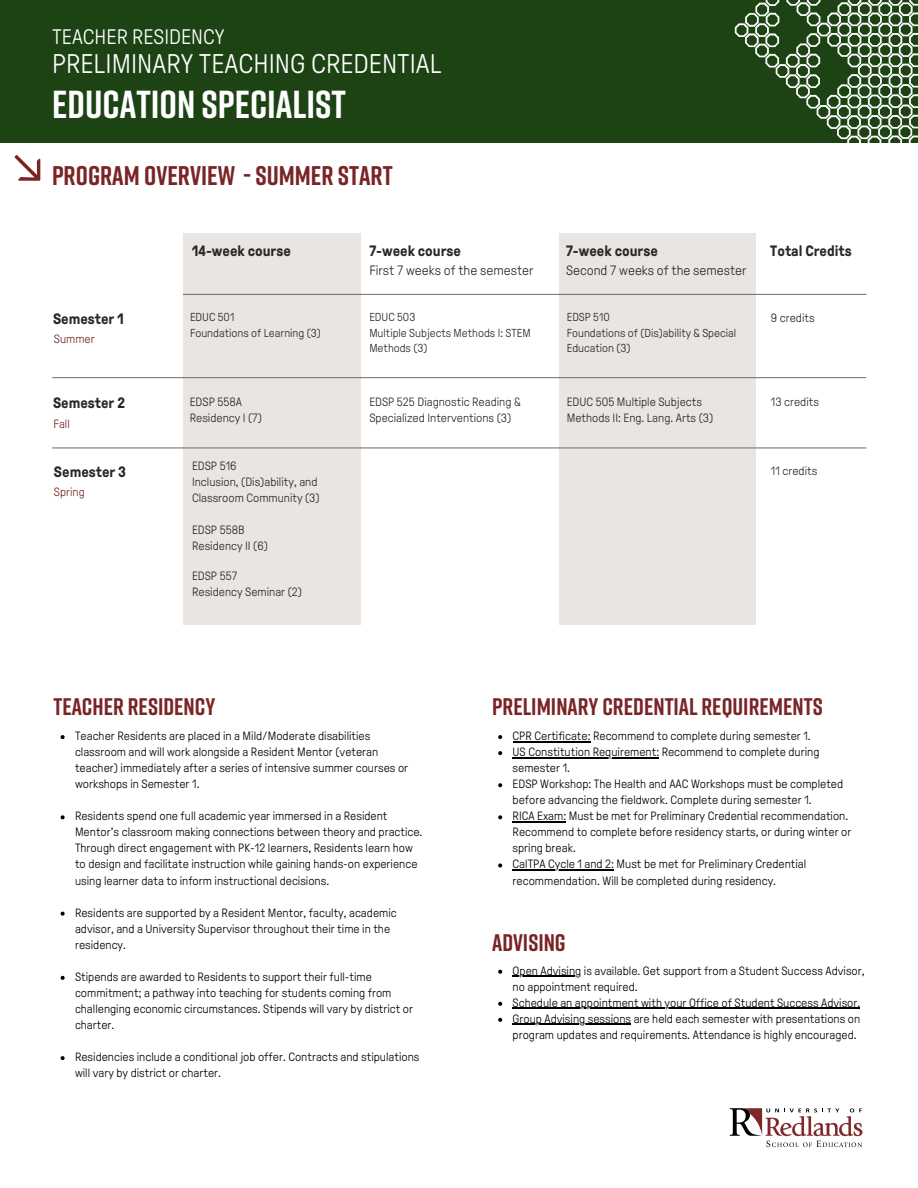
<style>
.page{position:relative;width:918px;height:1188px;background:#fff}
.page>*{position:absolute;margin:0;border:0;box-sizing:border-box;transform-origin:0 0}
.t1{font:700 39px "Rift";color:#fff}
.t2{font:300 27px "GT Pressura";color:#fff}
.t3{font:700 27px "Rift";color:#7a2426}
.t4{font:700 24px "Rift";color:#7a2426}
.t5{font:300 21px "GT Pressura";color:#fff}
.t6{font:700 15px "GT Pressura";color:#282828}
.t7{font:300 13.5px "GT Pressura";color:#282828}
.t8{font:300 12px/16px "GT Pressura";color:#000}
.t9{font:300 12px/16px "GT Pressura";color:#282828}
.t10{font:300 12px "GT Pressura";color:#7a2426}
.t11{font:300 11.55px/15.5px "GT Pressura";color:#282828}
</style>
<div class="page">
<div style="left:0;top:0;width:918px;height:143px;background:#1d4314"></div>
<div style="left:183px;top:233px;width:177px;height:392px;background:#e8e5e2"></div>
<div style="left:559px;top:233px;width:196px;height:392px;background:#e8e5e2"></div>
<hr style="left:183px;top:294px;width:683px;height:1px;background:#807876">
<hr style="left:53px;top:377px;width:813px;height:1px;background:#807876">
<hr style="left:53px;top:447px;width:813px;height:1px;background:#807876">
<svg style="left:730px;top:1108px;width:132px;height:39px"></svg>
<svg style="left:735px;top:0;width:183px;height:143px"></svg>
<svg style="left:498px;top:735px;width:4px;height:4px"></svg>
<hr style="left:513px;top:741px;width:78px;height:1px;background:#000">
<svg style="left:498px;top:751px;width:4px;height:4px"></svg>
<hr style="left:513px;top:757px;width:146px;height:1px;background:#000">
<svg style="left:498px;top:783px;width:4px;height:4px"></svg>
<svg style="left:498px;top:815px;width:4px;height:4px"></svg>
<hr style="left:513px;top:821px;width:53px;height:1px;background:#000">
<svg style="left:498px;top:863px;width:4px;height:4px"></svg>
<hr style="left:513px;top:870px;width:101px;height:1px;background:#000">
<svg style="left:61px;top:735px;width:4px;height:4px"></svg>
<svg style="left:61px;top:815px;width:4px;height:4px"></svg>
<svg style="left:61px;top:912px;width:4px;height:4px"></svg>
<svg style="left:61px;top:976px;width:4px;height:4px"></svg>
<svg style="left:61px;top:1056px;width:4px;height:4px"></svg>
<svg style="left:498px;top:970px;width:4px;height:4px"></svg>
<hr style="left:513px;top:976px;width:68px;height:1px;background:#000">
<svg style="left:498px;top:1002px;width:4px;height:4px"></svg>
<hr style="left:513px;top:1008px;width:347px;height:1px;background:#000">
<svg style="left:498px;top:1018px;width:4px;height:4px"></svg>
<hr style="left:513px;top:1024px;width:118px;height:1px;background:#000">
<svg style="left:15px;top:155px;width:25px;height:26px"></svg>
<h3 class="t5" style="left:52px;top:25px;width:174px">TEACHER RESIDENCY</h3>
<h2 class="t2" style="left:52px;top:49px;width:391px">PRELIMINARY TEACHING CREDENTIAL</h2>
<h1 class="t1" style="left:52px;top:80px;width:295px">EDUCATION SPECIALIST</h1>
<h2 class="t3" style="left:52px;top:159px;width:342px">PROGRAM OVERVIEW - SUMMER START</h2>
<p class="t6" style="left:192px;top:242px;width:100px">14-week course</p>
<p class="t6" style="left:369px;top:242px;width:93px">7-week course</p>
<p class="t7" style="left:369px;top:263px;width:166px">First 7 weeks of the semester</p>
<p class="t6" style="left:566px;top:242px;width:93px">7-week course</p>
<p class="t7" style="left:566px;top:263px;width:182px">Second 7 weeks of the semester</p>
<p class="t6" style="left:53px;top:311px;width:72px">Semester 1</p>
<p class="t11" style="left:190px;top:310px;width:132px">EDUC 501<br>Foundations of Learning (3)</p>
<p class="t10" style="left:54px;top:332px;width:42px">Summer</p>
<p class="t6" style="left:53px;top:395px;width:73px">Semester 2</p>
<p class="t10" style="left:53px;top:418px;width:18px">Fall</p>
<p class="t6" style="left:54px;top:464px;width:74px">Semester 3</p>
<p class="t10" style="left:54px;top:485px;width:32px">Spring</p>
<p class="t9" style="left:190px;top:394px;width:74px">EDSP 558A<br>Residency I (7)</p>
<p class="t9" style="left:192px;top:458px;width:129px">EDSP 516<br>Inclusion, (Dis)ability, and<br>Classroom Community (3)</p>
<p class="t9" style="left:192px;top:522px;width:77px">EDSP 558B<br>Residency II (6)</p>
<p class="t9" style="left:192px;top:568px;width:112px">EDSP 557<br>Residency Seminar (2)</p>
<p class="t11" style="left:369px;top:310px;width:163px">EDUC 503<br>Multiple Subjects Methods I: STEM<br>Methods (3)</p>
<p class="t11" style="left:567px;top:310px;width:171px">EDSP 510<br>Foundations of (Dis)ability &amp; Special<br>Education (3)</p>
<p class="t9" style="left:369px;top:394px;width:153px">EDSP 525 Diagnostic Reading &amp;<br>Specialized Interventions (3)</p>
<p class="t9" style="left:567px;top:394px;width:148px">EDUC 505 Multiple Subjects<br>Methods II: Eng. Lang. Arts (3)</p>
<p class="t6" style="left:770px;top:242px;width:83px">Total Credits</p>
<p class="t9" style="left:771px;top:310px;width:45px">9 credits</p>
<p class="t9" style="left:771px;top:394px;width:50px">13 credits</p>
<p class="t9" style="left:771px;top:463px;width:48px">11 credits</p>
<h3 class="t4" style="left:53px;top:691px;width:163px">TEACHER RESIDENCY</h3>
<p class="t8" style="left:75px;top:728px;width:335px">Teacher Residents are placed in a Mild/Moderate disabilities classroom and will work alongside a Resident Mentor (veteran teacher) immediately after a series of intensive summer courses or workshops in Semester 1.</p>
<p class="t8" style="left:75px;top:808px;width:349px">Residents spend one full academic year immersed in a Resident Mentor’s classroom making connections between theory and practice.<br>Through direct engagement with PK-12 learners, Residents learn how to design and facilitate instruction while gaining hands-on experience using learner data to inform instructional decisions.</p>
<p class="t8" style="left:75px;top:905px;width:323px">Residents are supported by a Resident Mentor, faculty, academic advisor, and a University Supervisor throughout their time in the residency.</p>
<p class="t8" style="left:75px;top:969px;width:340px">Stipends are awarded to Residents to support their full-time commitment; a pathway into teaching for students coming from challenging economic circumstances. Stipends will vary by district or charter.</p>
<p class="t8" style="left:75px;top:1049px;width:346px">Residencies include a conditional job offer. Contracts and stipulations will vary by district or charter.</p>
<h3 class="t4" style="left:492px;top:691px;width:332px">PRELIMINARY CREDENTIAL REQUIREMENTS</h3>
<p class="t8" style="left:513px;top:728px;width:340px">CPR Certificate: Recommend to complete during semester 1.<br>US Constitution Requirement: Recommend to complete during semester 1.<br>EDSP Workshop: The Health and AAC Workshops must be completed before advancing the fieldwork. Complete during semester 1.<br>RICA Exam: Must be met for Preliminary Credential recommendation.<br>Recommend to complete before residency starts, or during winter or spring break.<br>CalTPA Cycle 1 and 2: Must be met for Preliminary Credential recommendation. Will be completed during residency.</p>
<h3 class="t4" style="left:492px;top:927px;width:75px">ADVISING</h3>
<p class="t8" style="left:513px;top:963px;width:354px">Open Advising is available. Get support from a Student Success Advisor, no appointment required.<br>Schedule an appointment with your Office of Student Success Advisor.<br>Group Advising sessions are held each semester with presentations on program updates and requirements. Attendance is highly encouraged.</p>
</div>
